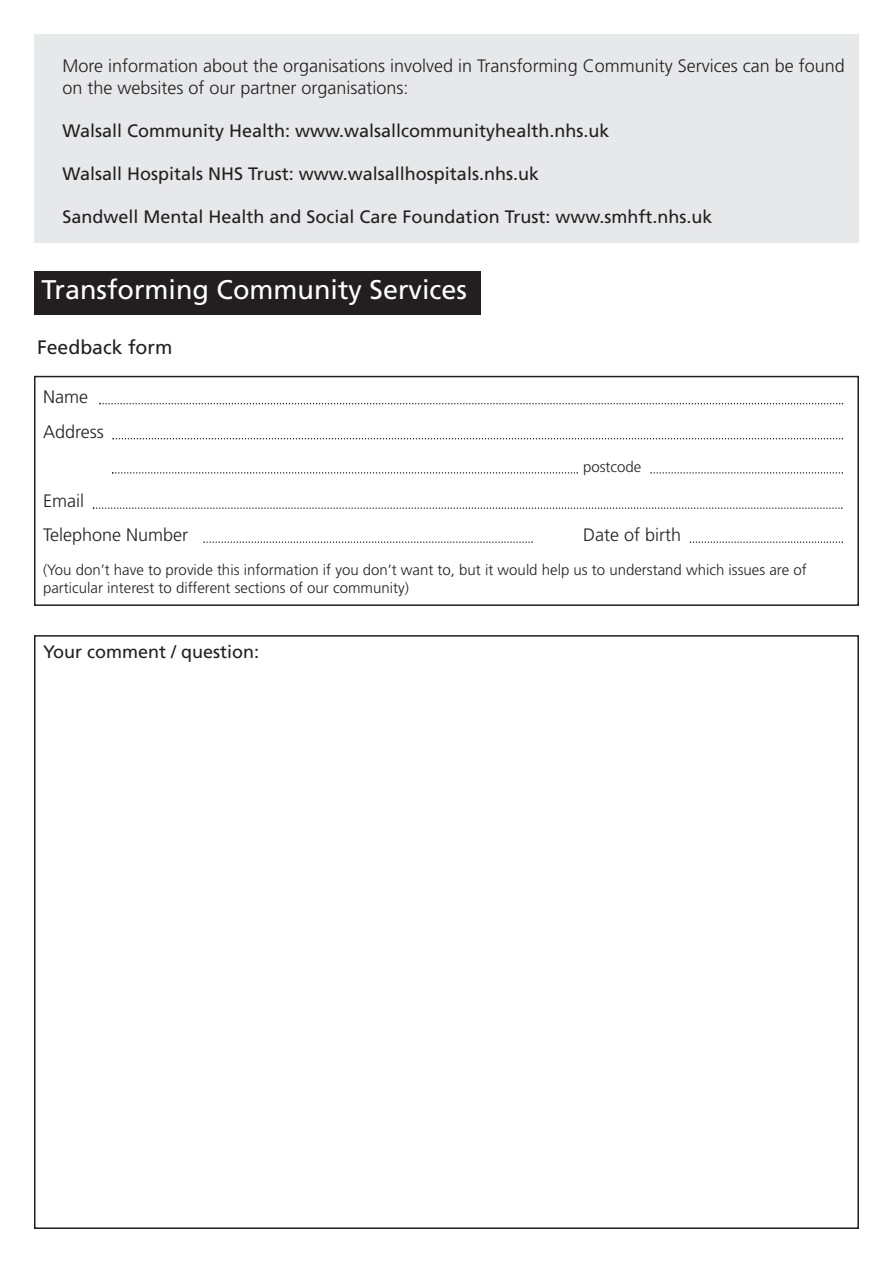
<style>
.page{position:relative;width:893px;height:1263px;background:#fff}
.page>*{position:absolute;margin:0;border:0;box-sizing:border-box;transform-origin:0 0}
.t1{font:27px "Frutiger LT Com";color:#fff}
.t2{font:19.5px "Frutiger LT Com";color:#231f20}
.t3{font:18px "Frutiger LT Com";color:#231f20}
.t4{font:300 18px/34.5px "Frutiger LT Com";color:#231f20}
.t5{font:300 15px/18px "Frutiger LT Com";color:#231f20}
</style>
<div class="page">
<div style="left:34px;top:34px;width:825px;height:208px;background:#e7e8e9"></div>
<div style="left:34px;top:271px;width:446px;height:44px;background:#231f20"></div>
<div style="left:34px;top:376px;width:825px;height:230px;border:2px solid #231f20"></div>
<svg style="left:99px;top:403px;width:744px;height:1px"></svg>
<svg style="left:112px;top:438px;width:731px;height:1px"></svg>
<svg style="left:650px;top:472px;width:193px;height:2px"></svg>
<svg style="left:112px;top:472px;width:466px;height:2px"></svg>
<svg style="left:93px;top:507px;width:749px;height:2px"></svg>
<svg style="left:203px;top:541px;width:330px;height:2px"></svg>
<svg style="left:690px;top:541px;width:153px;height:2px"></svg>
<p class="t4" style="left:63px;top:55px;width:784px;line-height:21.6px">More information about the organisations involved in Transforming Community Services can be found on the websites of our partner organisations:</p>
<p class="t3" style="left:63px;top:120px;width:548px">Walsall Community Health: www.walsallcommunityhealth.nhs.uk</p>
<p class="t3" style="left:63px;top:163px;width:478px">Walsall Hospitals NHS Trust: www.walsallhospitals.nhs.uk</p>
<p class="t3" style="left:63px;top:206px;width:651px">Sandwell Mental Health and Social Care Foundation Trust: www.smhft.nhs.uk</p>
<h1 class="t1" style="left:42px;top:274px;width:427px">Transforming Community Services</h1>
<p class="t2" style="left:37px;top:336px;width:137px">Feedback form</p>
<p class="t4" style="left:43px;top:380px;width:62px">Name<br>Address</p>
<p class="t5" style="left:583px;top:458px;width:60px">postcode</p>
<p class="t4" style="left:43px;top:484px;width:147px">Email<br>Telephone Number</p>
<p class="t4" style="left:583px;top:518px;width:100px">Date of birth</p>
<p class="t5" style="left:43px;top:561px;width:765px">(You don’t have to provide this information if you don’t want to, but it would help us to understand which issues are of particular interest to different sections of our community)</p>
<p class="t3" style="left:43px;top:641px;width:218px">Your comment / question:</p>
</div>
